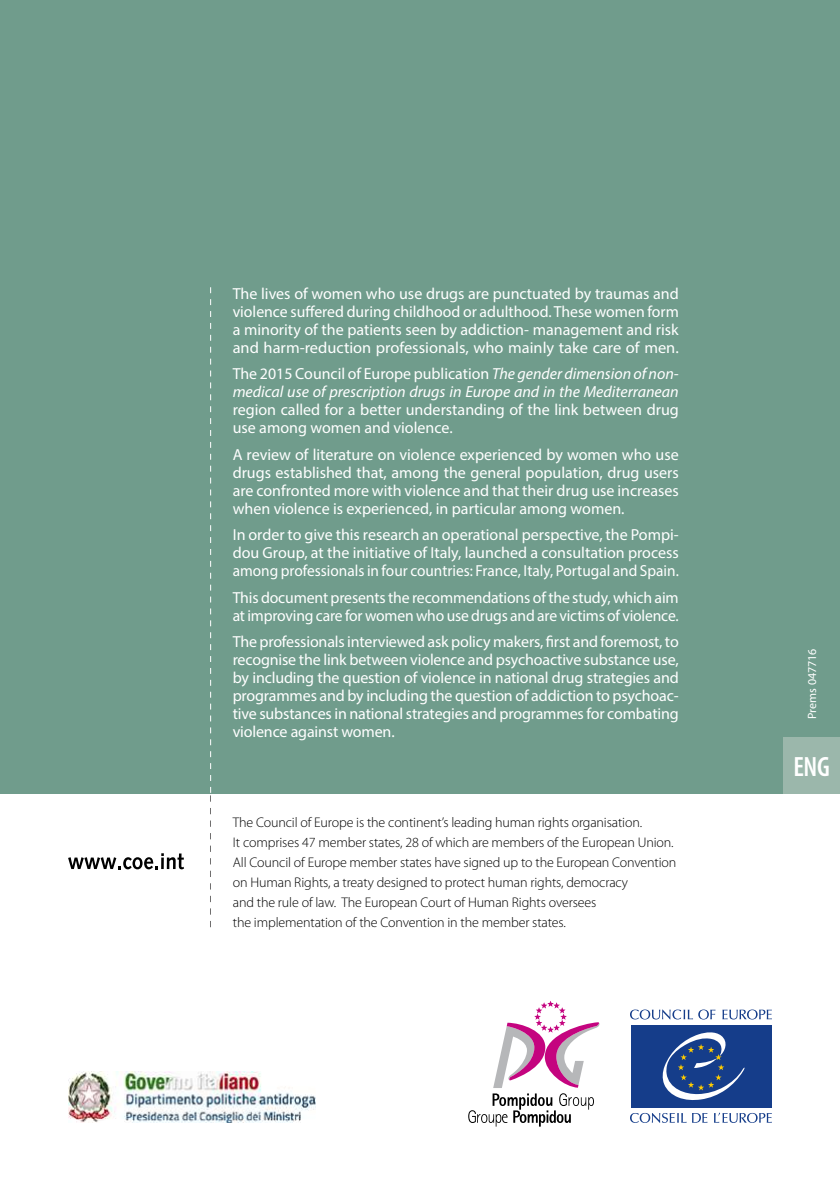
<style>
.page{position:relative;width:840px;height:1191px;background:#fff}
.page>*{position:absolute;margin:0;border:0;box-sizing:border-box;transform-origin:0 0}
.t1{font:600 condensed 28px "Myriad Pro";color:#fff}
.t2{font:16px/18px "Myriad Pro";color:#fff;text-align:justify}
.t3{font:italic 16px/18px "Myriad Pro";color:#fff}
.t4{font:300 14px/20px "Myriad Pro";letter-spacing:-.01em;color:#000}
.t5{font:12px "Myriad Pro";color:#fff}
.s1{font-style:normal}
</style>
<div class="page">
<img style="left:68px;top:1071px;width:247px;height:52px">
<svg style="left:698px;top:1009px;width:17px;height:10px"></svg>
<svg style="left:722px;top:1009px;width:49px;height:10px"></svg>
<svg style="left:630px;top:1009px;width:62px;height:10px"></svg>
<svg style="left:714px;top:1112px;width:57px;height:11px"></svg>
<svg style="left:630px;top:1113px;width:77px;height:10px"></svg>
<div style="left:630px;top:1025px;width:141px;height:82px;background:#153d8a"></div>
<svg style="left:662px;top:1032px;width:82px;height:68px"></svg>
<div style="left:0;top:0;width:839px;height:794px;background:#709c8c"></div>
<div style="left:782px;top:737px;width:57px;height:57px;background:#9bb7ab"></div>
<svg style="left:468px;top:1001px;width:132px;height:125px"></svg>
<svg style="left:210px;top:287px;width:1px;height:640px"></svg>
<svg style="left:68px;top:853px;width:116px;height:16px"></svg>
<p class="t2" style="left:232px;top:285px;width:447px">The lives of women who use drugs are punctuated by traumas and violence suffered during childhood or adulthood. These women form a minority of the patients seen by addiction- management and risk and harm-reduction professionals, who mainly take care of men.</p>
<p class="t3" style="left:232px;top:366px;width:447px"><span class="s1">The 2015 Council of Europe publication</span> The gender dimension of non&shy;medical use of prescription drugs in Europe and in the Mediterranean</p>
<p class="t2" style="left:232px;top:402px;width:447px">region called for a better understanding of the link between drug use among women and violence.</p>
<p class="t2" style="left:232px;top:446px;width:447px">A review of literature on violence experienced by women who use drugs established that, among the general population, drug users are confronted more with violence and that their drug use increases when violence is experienced, in particular among women.</p>
<p class="t2" style="left:232px;top:527px;width:447px">In order to give this research an operational perspective, the Pompi&shy;dou Group, at the initiative of Italy, launched a consultation process among professionals in four countries: France, Italy, Portugal and Spain.</p>
<p class="t2" style="left:232px;top:589px;width:447px">This document presents the recommendations of the study, which aim at improving care for women who use drugs and are victims of violence.</p>
<p class="t2" style="left:232px;top:634px;width:447px">The professionals interviewed ask policy makers, first and foremost, to recognise the link between violence and psychoactive substance use, by including the question of violence in national drug strategies and programmes and by including the question of addiction to psychoac&shy;tive substances in national strategies and programmes for combating violence against women.</p>
<p class="t4" style="left:233px;top:813px;width:445px">The Council of Europe is the continent’s leading human rights organisation.<br>It comprises 47 member states, 28 of which are members of the European Union.<br>All Council of Europe member states have signed up to the European Convention on Human Rights, a treaty designed to protect human rights, democracy<br>and the rule of law. The European Court of Human Rights oversees<br>the implementation of the Convention in the member states.</p>
<p class="t5" style="left:807px;top:719px;width:72px;rotate:-90deg">Prems 047716</p>
<h1 class="t1" style="left:792px;top:756px;width:38px">ENG</h1>
</div>
